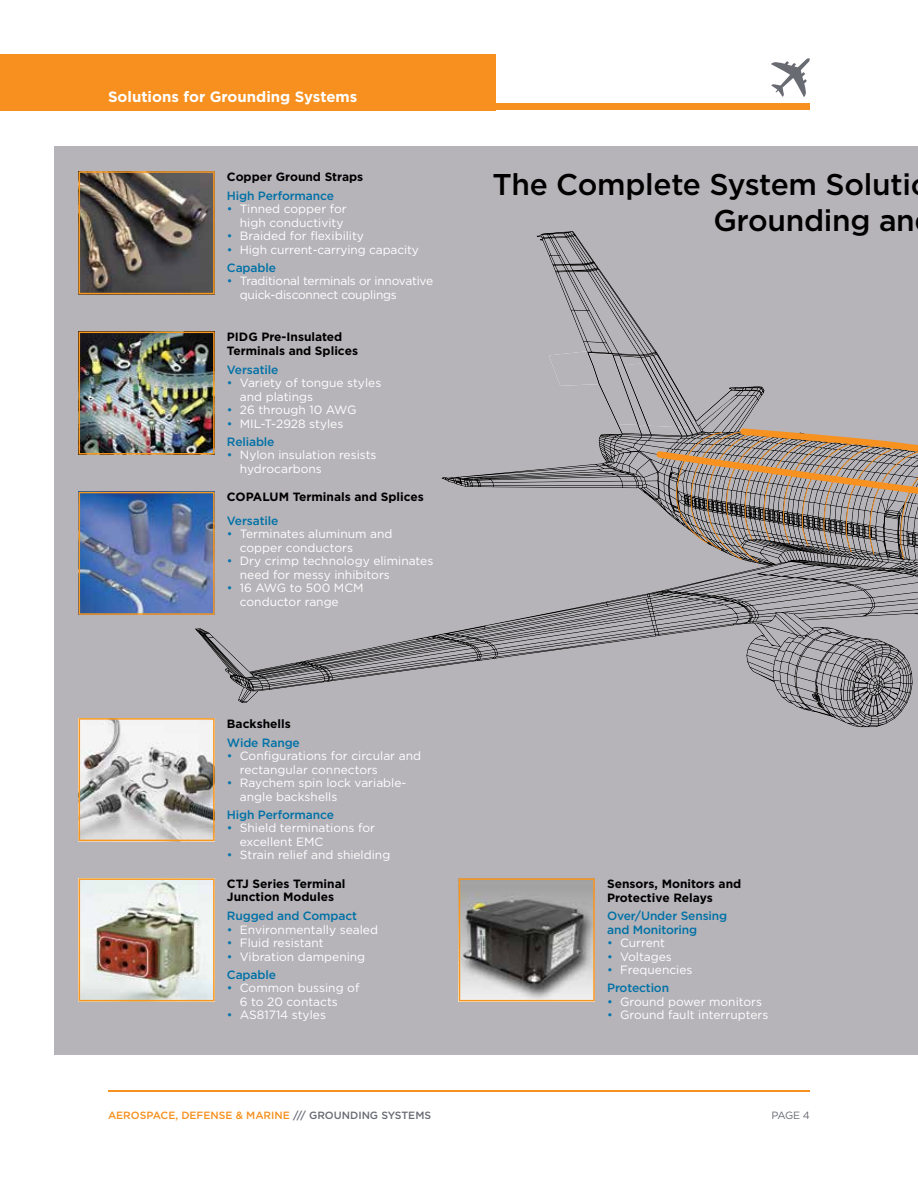
<style>
.page{position:relative;width:918px;height:1188px;background:#fff}
.page>*{position:absolute;margin:0;border:0;box-sizing:border-box;transform-origin:0 0}
.t1{font:500 30px/36px "Gotham";letter-spacing:-.01em;color:#000;text-align:right}
.t2{font:700 15px "Gotham";color:#fff}
.t3{font:12px/13.5px "Gotham";color:#fff}
.t4{font:700 12px/13.5px "Gotham";color:#000}
.t5{font:500 12px/13.5px "Gotham";letter-spacing:-.01em;color:#0071a6}
.t6{font:12px/13.5px "Gotham";letter-spacing:-.02em;color:#fff}
.t7{font:500 10.5px "Gotham";color:#f7901e}
.t8{font:10.5px "Gotham";color:#696b73}
.s1{color:#0073ae}
.s2{font-weight:500;color:#0071a6}
.s3{color:#696b73}
</style>
<div class="page">
<hr style="left:108px;top:1090px;width:702px;height:1px;background:#f7901e">
<div style="left:0;top:54px;width:495px;height:56px;background:#f7901e"></div>
<div style="left:0;top:104px;width:810px;height:6px;background:#f7901e"></div>
<svg style="left:771px;top:58px;width:39px;height:39px"></svg>
<div style="left:54px;top:147px;width:864px;height:907px;background:#b6b4b9"></div>
<svg style="left:195px;top:603px;width:247px;height:100px;background:#a4a2a7"></svg>
<svg style="left:442px;top:231px;width:476px;height:496px;background:#a9a5a8"></svg>
<img style="left:82px;top:174px;width:130px;height:117px">
<div style="left:79px;top:171px;width:136px;height:123px;border:2px solid #f8971d"></div>
<img style="left:82px;top:335px;width:130px;height:117px">
<div style="left:79px;top:332px;width:136px;height:123px;border:2px solid #f8971d"></div>
<img style="left:82px;top:495px;width:130px;height:117px">
<div style="left:79px;top:492px;width:136px;height:123px;border:2px solid #f8971d"></div>
<img style="left:82px;top:721px;width:130px;height:117px">
<div style="left:79px;top:718px;width:136px;height:123px;border:2px solid #f8971d"></div>
<img style="left:82px;top:881px;width:130px;height:117px">
<div style="left:79px;top:878px;width:136px;height:123px;border:2px solid #f8971d"></div>
<img style="left:462px;top:881px;width:130px;height:117px">
<div style="left:459px;top:878px;width:136px;height:123px;border:2px solid #f8971d"></div>
<p class="t2" style="left:108px;top:87px;width:251px">Solutions for Grounding Systems</p>
<p class="t4" style="left:227px;top:170px;width:138px">Copper Ground Straps</p>
<p class="t5" style="left:227px;top:189px;width:109px">High Performance</p>
<p class="t3" style="left:227px;top:202px;width:121px;text-align:right"><span class="s1">•</span> Tinned copper for high conductivity</p>
<p class="t3" style="left:227px;top:229px;width:139px"><span class="s1">•</span> Braided for flexibility</p>
<p class="t3" style="left:227px;top:240px;width:194px;line-height:18px"><span class="s1">•</span> High current-carrying capacity<br><span class="s2">Capable</span></p>
<p class="t6" style="left:240px;top:274px;width:195px;text-indent:-13px"><span class="s1">•</span> Traditional terminals or innovative quick-disconnect couplings</p>
<p class="t4" style="left:227px;top:330px;width:133px">PIDG Pre-Insulated<br>Terminals and Splices</p>
<p class="t5" style="left:227px;top:362px;width:53px">Versatile</p>
<p class="t3" style="left:240px;top:376px;width:143px;text-indent:-13px"><span class="s1">•</span> Variety of tongue styles and platings</p>
<p class="t3" style="left:227px;top:403px;width:131px"><span class="s1">•</span> 26 through 10 AWG</p>
<p class="t3" style="left:227px;top:414px;width:118px;line-height:18px"><span class="s1">•</span> MIL-T-2928 styles<br><span class="s2">Reliable</span></p>
<p class="t3" style="left:240px;top:448px;width:138px;text-indent:-13px"><span class="s1">•</span> Nylon insulation resists hydrocarbons</p>
<p class="t4" style="left:227px;top:490px;width:198px">COPALUM Terminals and Splices</p>
<p class="t5" style="left:227px;top:514px;width:53px">Versatile</p>
<p class="t3" style="left:240px;top:527px;width:154px;text-indent:-13px"><span class="s1">•</span> Terminates aluminum and copper conductors</p>
<p class="t3" style="left:240px;top:554px;width:195px;text-indent:-13px"><span class="s1">•</span> Dry crimp technology eliminates need for messy inhibitors</p>
<p class="t3" style="left:240px;top:581px;width:125px;text-indent:-13px"><span class="s1">•</span> 16 AWG to 500 MCM conductor range</p>
<p class="t4" style="left:227px;top:717px;width:65px">Backshells</p>
<p class="t5" style="left:227px;top:735px;width:74px">Wide Range</p>
<p class="t3" style="left:240px;top:749px;width:183px;text-indent:-13px"><span class="s1">•</span> Configurations for circular and rectangular connectors</p>
<p class="t3" style="left:240px;top:776px;width:168px;text-indent:-13px"><span class="s1">•</span> Raychem spin lock variable&shy;angle backshells</p>
<p class="t5" style="left:227px;top:807px;width:109px">High Performance</p>
<p class="t3" style="left:240px;top:821px;width:137px;text-indent:-13px"><span class="s1">•</span> Shield terminations for excellent EMC</p>
<p class="t3" style="left:227px;top:848px;width:165px"><span class="s1">•</span> Strain relief and shielding</p>
<p class="t4" style="left:227px;top:877px;width:120px">CTJ Series Terminal<br>Junction Modules</p>
<p class="t5" style="left:227px;top:909px;width:132px">Rugged and Compact</p>
<p class="t3" style="left:227px;top:923px;width:153px"><span class="s1">•</span> Environmentally sealed</p>
<p class="t3" style="left:227px;top:936px;width:98px"><span class="s1">•</span> Fluid resistant</p>
<p class="t3" style="left:227px;top:947px;width:140px;line-height:18px"><span class="s1">•</span> Vibration dampening<br><span class="s2">Capable</span></p>
<p class="t3" style="left:240px;top:981px;width:121px;text-indent:-13px"><span class="s1">•</span> Common bussing of<br>6 to 20 contacts</p>
<p class="t3" style="left:227px;top:1008px;width:101px"><span class="s1">•</span> AS81714 styles</p>
<h1 class="t1" style="left:493px;top:166px;width:424px">The Complete System Soluti<br>Grounding an</h1>
<p class="t4" style="left:607px;top:877px;width:136px">Sensors, Monitors and<br>Protective Relays</p>
<p class="t5" style="left:607px;top:909px;width:122px">Over/Under Sensing and Monitoring</p>
<p class="t3" style="left:607px;top:936px;width:59px"><span class="s1">•</span> Current</p>
<p class="t3" style="left:607px;top:950px;width:66px"><span class="s1">•</span> Voltages</p>
<p class="t3" style="left:607px;top:961px;width:87px;line-height:18px"><span class="s1">•</span> Frequencies<br><span class="s2">Protection</span></p>
<p class="t3" style="left:607px;top:995px;width:157px"><span class="s1">•</span> Ground power monitors</p>
<p class="t3" style="left:607px;top:1008px;width:163px"><span class="s1">•</span> Ground fault interrupters</p>
<p class="t7" style="left:108px;top:1108px;width:325px">AEROSPACE, DEFENSE &amp; MARINE <span class="s3">/// GROUNDING SYSTEMS</span></p>
<p class="t8" style="left:771px;top:1108px;width:40px">PAGE 4</p>
</div>
